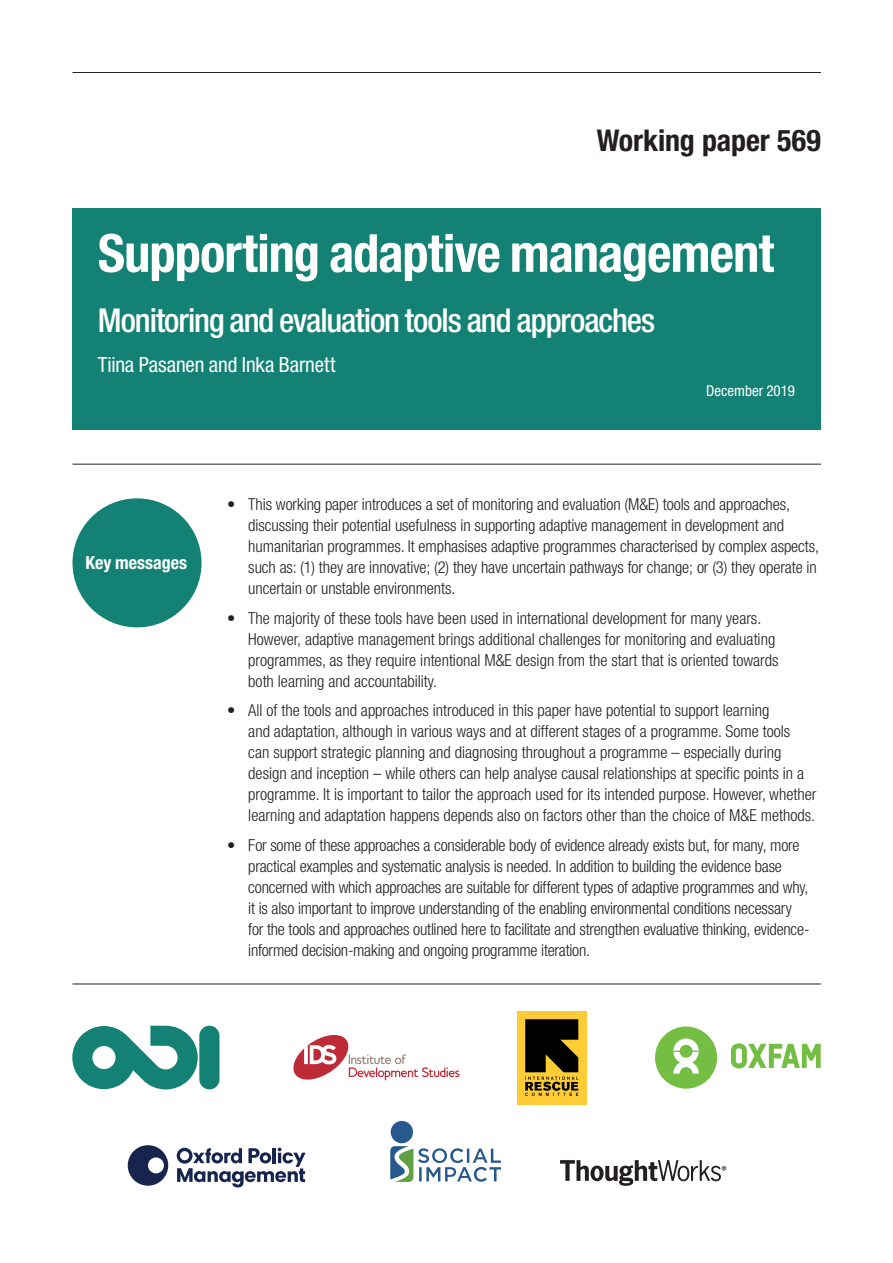
<style>
.page{position:relative;width:893px;height:1263px;background:#fff}
.page>*{position:absolute;margin:0;border:0;box-sizing:border-box;transform-origin:0 0}
.t1{font:700 condensed 52.5px "Helvetica Neue LT Std";letter-spacing:-.02em;color:#fff}
.t2{font:500 condensed 33px "Helvetica Neue LT Std";letter-spacing:-.03em;color:#fff}
.t3{font:700 condensed 30px "Helvetica Neue LT Std";letter-spacing:-.005em;color:#231f20}
.t4{font:condensed 21px "Helvetica Neue LT Std";letter-spacing:-.005em;color:#fff}
.t5{font:700 condensed 18px "Helvetica Neue LT Std";color:#fff}
.t6{font:300 condensed 16.5px/21px "Helvetica Neue LT Std";letter-spacing:-.005em;color:#231f20}
.t7{font:condensed 15px "Helvetica Neue LT Std";color:#fff}
</style>
<div class="page">
<hr style="left:73px;top:72px;width:748px;height:1px;background:#231f20">
<div style="left:72px;top:209px;width:749px;height:221px;background:#138274"></div>
<hr style="left:73px;top:464px;width:748px;height:1px;background:#231f20">
<hr style="left:73px;top:984px;width:748px;height:1px;background:#231f20">
<div style="left:73px;top:498px;width:129px;height:129px;background:#138274;border-radius:50%"></div>
<svg style="left:293px;top:1035px;width:166px;height:45px"></svg>
<svg style="left:560px;top:1160px;width:166px;height:26px"></svg>
<svg style="left:390px;top:1121px;width:111px;height:61px"></svg>
<svg style="left:128px;top:1145px;width:40px;height:41px"></svg>
<svg style="left:177px;top:1147px;width:129px;height:40px"></svg>
<div style="left:517px;top:1011px;width:69px;height:93px;background:#fecd36"></div>
<svg style="left:525px;top:1019px;width:53px;height:77px"></svg>
<svg style="left:655px;top:1026px;width:62px;height:63px"></svg>
<svg style="left:731px;top:1043px;width:90px;height:25px"></svg>
<svg style="left:72px;top:1026px;width:126px;height:63px"></svg>
<div style="left:199px;top:1026px;width:20px;height:63px;background:#138274;border-radius:10px"></div>
<h3 class="t3" style="left:597px;top:123px;width:226px">Working paper 569</h3>
<h1 class="t1" style="left:98px;top:221px;width:678px">Supporting adaptive management</h1>
<h2 class="t2" style="left:98px;top:301px;width:559px">Monitoring and evaluation tools and approaches</h2>
<p class="t4" style="left:98px;top:352px;width:239px">Tiina Pasanen and Inka Barnett</p>
<p class="t7" style="left:706px;top:382px;width:90px">December 2019</p>
<p class="t5" style="left:85px;top:552px;width:103px">Key messages</p>
<p class="t6" style="left:248px;top:494px;width:572px;text-indent:-21px">• This working paper introduces a set of monitoring and evaluation (M&amp;E) tools and approaches, discussing their potential usefulness in supporting adaptive management in development and humanitarian programmes. It emphasises adaptive programmes characterised by complex aspects, such as: (1) they are innovative; (2) they have uncertain pathways for change; or (3) they operate in uncertain or unstable environments.</p>
<p class="t6" style="left:248px;top:607px;width:532px;text-indent:-21px">• The majority of these tools have been used in international development for many years.<br>However, adaptive management brings additional challenges for monitoring and evaluating programmes, as they require intentional M&amp;E design from the start that is oriented towards both learning and accountability.</p>
<p class="t6" style="left:248px;top:700px;width:569px;text-indent:-21px">• All of the tools and approaches introduced in this paper have potential to support learning<br>and adaptation, although in various ways and at different stages of a programme. Some tools<br>can support strategic planning and diagnosing throughout a programme – especially during design and inception – while others can help analyse causal relationships at specific points in a programme. It is important to tailor the approach used for its intended purpose. However, whether learning and adaptation happens depends also on factors other than the choice of M&amp;E methods.</p>
<p class="t6" style="left:248px;top:834px;width:563px;text-indent:-21px">• For some of these approaches a considerable body of evidence already exists but, for many, more practical examples and systematic analysis is needed. In addition to building the evidence base concerned with which approaches are suitable for different types of adaptive programmes and why, it is also important to improve understanding of the enabling environmental conditions necessary for the tools and approaches outlined here to facilitate and strengthen evaluative thinking, evidence&shy;informed decision-making and ongoing programme iteration.</p>
</div>
